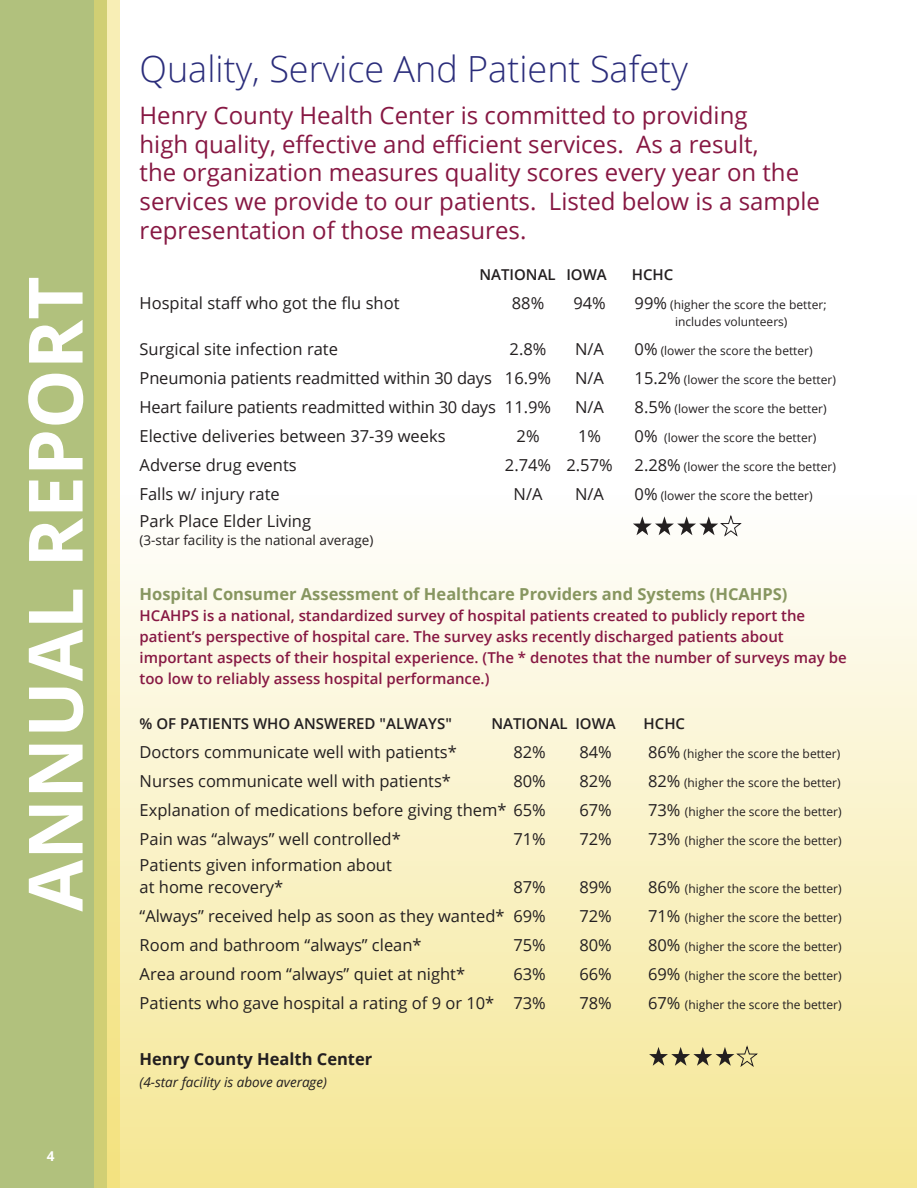
<style>
.page{position:relative;width:918px;height:1188px;background:#fff}
.page>*{position:absolute;margin:0;border:0;box-sizing:border-box;transform-origin:0 0}
.t1{font:700 75px "Open Sans";color:#fff}
.t2{font:300 36px "Open Sans";color:#2b2d7b}
.t3{font:24px/28.8px "Open Sans";color:#871843}
.t4{font:16.5px/22.5px "Open Sans";color:#231f20}
.t5{font:700 16.5px "Open Sans";color:#879660}
.t6{font:700 16.5px "Open Sans";color:#231f20}
.t7{font:600 15px/21px "Open Sans";color:#871843}
.t8{font:600 15px "Open Sans";color:#231f20}
.t9{font:13.5px "Open Sans";color:#231f20}
.t10{font:italic 13.5px "Open Sans";color:#231f20}
.t11{font:700 13.5px "Open Sans";color:#fff}
.t12{font:12px/17px "Open Sans";color:#231f20;text-align:center}
.s1{font-size:16.5px}
</style>
<div class="page">
<div style="left:0;top:494px;width:917px;height:694px;background:linear-gradient(to bottom,#fefefe,#f5e693)"></div>
<div style="left:0;top:0;width:107px;height:1188px;background:#b1c17d"></div>
<svg style="left:94px;top:0;width:26px;height:1188px;background:#e3dc8c"></svg>
<svg style="left:633px;top:515px;width:110px;height:22px"></svg>
<svg style="left:649px;top:1046px;width:110px;height:22px;background:#c6bc88"></svg>
<h1 class="t1" style="left:2px;top:912px;width:637px;rotate:-90deg">ANNUAL REPORT</h1>
<p class="t11" style="left:47px;top:1147px;width:9px">4</p>
<h2 class="t2" style="left:140px;top:44px;width:550px">Quality, Service And Patient Safety</h2>
<p class="t3" style="left:140px;top:100px;width:682px">Henry County Health Center is committed to providing<br>high quality, effective and efficient services. As a result,<br>the organization measures quality scores every year on the services we provide to our patients. Listed below is a sample representation of those measures.</p>
<p class="t8" style="left:566px;top:265px;width:59px">Iowa H</p>
<p class="t8" style="left:643px;top:265px;width:32px">CHC</p>
<p class="t4" style="left:140px;top:292px;width:261px">Hospital staff who got the flu shot</p>
<p class="t4" style="left:512px;top:292px;width:34px">88%</p>
<p class="t4" style="left:573px;top:292px;width:34px">94%</p>
<p class="t12" style="left:635px;top:296px;width:193px"><span class="s1">99%</span> (higher the score the better; includes volunteers)</p>
<p class="t4" style="left:140px;top:338px;width:200px">Surgical site infection rate</p>
<p class="t4" style="left:510px;top:338px;width:38px">2.8%</p>
<p class="t4" style="left:575px;top:338px;width:30px">N /A</p>
<p class="t12" style="left:635px;top:342px;width:180px"><span class="s1">0%</span> (lower the score the better)</p>
<p class="t4" style="left:140px;top:367px;width:466px">Pneumonia patients readmitted within 30 days 16.9% N/A</p>
<p class="t12" style="left:635px;top:371px;width:203px"><span class="s1">15.2%</span> (lower the score the better)</p>
<p class="t4" style="left:140px;top:396px;width:466px">Heart failure patients readmitted within 30 days 11.9% N/A</p>
<p class="t12" style="left:635px;top:400px;width:193px"><span class="s1">8.5%</span> (lower the score the better)</p>
<p class="t4" style="left:140px;top:425px;width:308px">Elective deliveries between 37-39 weeks</p>
<p class="t4" style="left:517px;top:425px;width:25px">2%</p>
<p class="t4" style="left:578px;top:425px;width:25px">1%</p>
<p class="t12" style="left:635px;top:429px;width:183px"><span class="s1">0%</span> (lower the score the better)</p>
<p class="t4" style="left:140px;top:453px;width:159px">Adverse drug events</p>
<p class="t4" style="left:505px;top:453px;width:109px">2.74% 2.57%</p>
<p class="t12" style="left:635px;top:458px;width:203px"><span class="s1">2.28%</span> (lower the score the better)</p>
<p class="t4" style="left:140px;top:483px;width:142px">Falls w/ injury rate</p>
<p class="t4" style="left:514px;top:483px;width:30px">N /A</p>
<p class="t4" style="left:575px;top:483px;width:30px">N /A</p>
<p class="t12" style="left:635px;top:487px;width:180px"><span class="s1">0%</span> (lower the score the better)</p>
<p class="t4" style="left:140px;top:509px;width:173px">Park Place Elder Living</p>
<p class="t9" style="left:140px;top:531px;width:235px">(3-star facility is the national average)</p>
<p class="t5" style="left:140px;top:582px;width:650px">Hospital Consumer Assessment of Healthcare Providers and Systems (H CAH PS)</p>
<p class="t7" style="left:140px;top:604px;width:32px">HCAHPS</p>
<p class="t7" style="left:140px;top:604px;width:709px;text-indent:63px">is a national, standardized survey of hospital patients created to publicly report the patient’s perspective of hospital care. The survey asks recently discharged patients about important aspects of their hospital experience. (The * denotes that the number of surveys may be too low to reliably assess hospital performance.)</p>
<p class="t8" style="left:140px;top:713px;width:325px">% of patients who answered "always" NATIONAL</p>
<p class="t8" style="left:575px;top:713px;width:61px">Iowa H</p>
<p class="t8" style="left:655px;top:713px;width:32px">CHC</p>
<p class="t4" style="left:140px;top:740px;width:319px">Doctors communicate well with patients*</p>
<p class="t4" style="left:513px;top:740px;width:34px">82%</p>
<p class="t4" style="left:579px;top:740px;width:34px">84%</p>
<p class="t12" style="left:648px;top:745px;width:194px"><span class="s1">86%</span> (higher the score the better)</p>
<p class="t4" style="left:140px;top:769px;width:313px">N urses communicate well with patients*</p>
<p class="t4" style="left:513px;top:769px;width:34px">80%</p>
<p class="t4" style="left:579px;top:769px;width:34px">82%</p>
<p class="t12" style="left:648px;top:774px;width:194px"><span class="s1">82%</span> (higher the score the better)</p>
<p class="t4" style="left:140px;top:798px;width:408px">Explanation of medications before giving them* 65%</p>
<p class="t4" style="left:579px;top:798px;width:34px">67%</p>
<p class="t12" style="left:648px;top:803px;width:195px"><span class="s1">73%</span> (higher the score the better)</p>
<p class="t4" style="left:140px;top:827px;width:263px">Pain was “always” well controlled*</p>
<p class="t4" style="left:513px;top:827px;width:34px">71%</p>
<p class="t4" style="left:579px;top:827px;width:34px">72%</p>
<p class="t12" style="left:648px;top:831px;width:195px"><span class="s1">73%</span> (higher the score the better)</p>
<p class="t4" style="left:140px;top:853px;width:254px">Patients given information about at home recovery*</p>
<p class="t4" style="left:513px;top:876px;width:34px">87%</p>
<p class="t4" style="left:579px;top:876px;width:34px">89%</p>
<p class="t12" style="left:648px;top:880px;width:195px"><span class="s1">86%</span> (higher the score the better)</p>
<p class="t4" style="left:140px;top:905px;width:408px">“Always” received help as soon as they wanted* 69%</p>
<p class="t4" style="left:579px;top:905px;width:34px">72%</p>
<p class="t12" style="left:648px;top:909px;width:195px"><span class="s1">71%</span> (higher the score the better)</p>
<p class="t4" style="left:140px;top:934px;width:284px">Room and bathroom “always” clean*</p>
<p class="t4" style="left:513px;top:934px;width:34px">75%</p>
<p class="t4" style="left:579px;top:934px;width:34px">80%</p>
<p class="t12" style="left:648px;top:938px;width:195px"><span class="s1">80%</span> (higher the score the better)</p>
<p class="t4" style="left:140px;top:963px;width:327px">Area around room “always” quiet at night*</p>
<p class="t4" style="left:513px;top:963px;width:34px">63%</p>
<p class="t4" style="left:579px;top:963px;width:34px">66%</p>
<p class="t12" style="left:648px;top:967px;width:195px"><span class="s1">69%</span> (higher the score the better)</p>
<p class="t4" style="left:140px;top:992px;width:408px">Patients who gave hospital a rating of 9 or 10* 73%</p>
<p class="t4" style="left:579px;top:992px;width:34px">78%</p>
<p class="t12" style="left:648px;top:996px;width:195px"><span class="s1">67%</span> (higher the score the better)</p>
<p class="t6" style="left:140px;top:1047px;width:234px">Henry County Health Center</p>
<p class="t10" style="left:140px;top:1073px;width:189px">(4-star facility is above average)</p>
</div>
